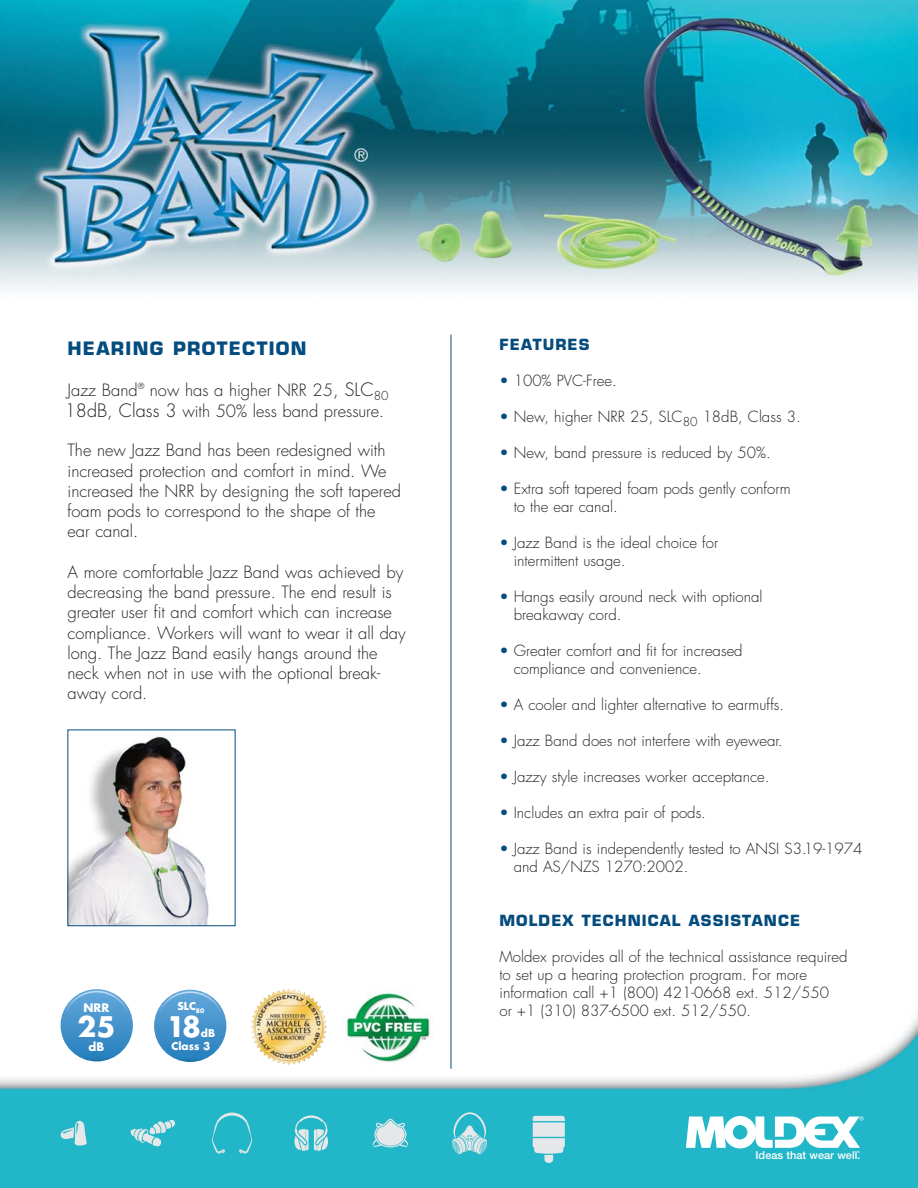
<style>
.page{position:relative;width:918px;height:1188px;background:#fff}
.page>*{position:absolute;margin:0;border:0;box-sizing:border-box;transform-origin:0 0}
.t1{font:700 27.6px "Futura";color:#fff}
.t2{font:700 18px "Eurostile";letter-spacing:.07em;color:#044c7e}
.t3{font:300 16.5px/20.2px "Futura";color:#231f20}
.t4{font:300 15px/18px "Futura";color:#231f20}
.t5{font:700 15px "Eurostile";letter-spacing:.07em;color:#044c7e}
.t6{font:700 11.55px "Futura";color:#fff}
.t7{font:500 10.95px "Helvetica Neue";color:#fff}
.t8{font:700 10.5px/12.6px "Futura";color:#fff}
.t9{font:500 3px "Helvetica Neue";color:#fff}
.s1{font-size:18px}
.s2{color:#044c7e}
</style>
<div class="page">
<img style="left:0;top:0;width:918px;height:1188px">
<img style="left:70px;top:732px;width:164px;height:192px">
<hr style="left:451px;top:335px;width:1px;height:734px;background:#044c7e">
<img style="left:250px;top:988px;width:77px;height:77px">
<svg style="left:61px;top:989px;width:72px;height:72px"></svg>
<svg style="left:154px;top:990px;width:72px;height:72px"></svg>
<svg style="left:686px;top:1116px;width:178px;height:32px"></svg>
<svg style="left:61px;top:1121px;width:26px;height:25px"></svg>
<svg style="left:130px;top:1120px;width:45px;height:26px"></svg>
<svg style="left:212px;top:1113px;width:40px;height:42px;background:#37bccb"></svg>
<svg style="left:294px;top:1115px;width:35px;height:36px"></svg>
<svg style="left:372px;top:1118px;width:37px;height:30px"></svg>
<svg style="left:452px;top:1112px;width:36px;height:43px;background:#6bc8d3"></svg>
<svg style="left:533px;top:1116px;width:32px;height:47px;background:#b6dbe0"></svg>
<img style="left:343px;top:988px;width:90px;height:77px">
<p class="t2" style="left:68px;top:342px;width:240px">HEARING PROTECTION</p>
<p class="t3" style="left:65px;top:380px;width:325px;line-height:21.8px">Jazz Band<sup>®</sup> now has a higher NRR 25<span class="s1">, SLC</span><sub>80<br></sub><span class="s1">18dB, Class 3</span> with 50% less band pressure.</p>
<p class="t3" style="left:68px;top:442px;width:335px">The new Jazz Band has been redesigned with increased protection and comfort in mind. We increased the NRR by designing the soft tapered foam pods to correspond to the shape of the ear canal.</p>
<p class="t3" style="left:68px;top:563px;width:340px">A more comfortable Jazz Band was achieved by decreasing the band pressure. The end result is greater user fit and comfort which can increase compliance. Workers will want to wear it all day long. The Jazz Band easily hangs around the neck when not in use with the optional break&shy;away cord.</p>
<p class="t5" style="left:499px;top:339px;width:92px">FEATURES</p>
<p class="t4" style="left:499px;top:373px;width:119px"><span class="s2">•</span> 100% PVC-Free.</p>
<p class="t4" style="left:499px;top:409px;width:303px"><span class="s2">•</span> New, higher NRR 25, SLC<sub>80</sub> 18dB, Class 3.</p>
<p class="t4" style="left:499px;top:445px;width:273px"><span class="s2">•</span> New, band pressure is reduced by 50%.</p>
<p class="t4" style="left:514px;top:481px;width:278px;text-indent:-14px"><span class="s2">•</span> Extra soft tapered foam pods gently conform to the ear canal.</p>
<p class="t4" style="left:514px;top:535px;width:206px;text-indent:-14px"><span class="s2">•</span> Jazz Band is the ideal choice for intermittent usage.</p>
<p class="t4" style="left:514px;top:589px;width:250px;text-indent:-14px"><span class="s2">•</span> Hangs easily around neck with optional breakaway cord.</p>
<p class="t4" style="left:514px;top:643px;width:230px;text-indent:-14px"><span class="s2">•</span> Greater comfort and fit for increased compliance and convenience.</p>
<p class="t4" style="left:499px;top:697px;width:286px"><span class="s2">•</span> A cooler and lighter alternative to earmuffs.</p>
<p class="t4" style="left:499px;top:733px;width:285px"><span class="s2">•</span> Jazz Band does not interfere with eyewear.</p>
<p class="t4" style="left:499px;top:769px;width:271px"><span class="s2">•</span> Jazzy style increases worker acceptance.</p>
<p class="t4" style="left:499px;top:805px;width:208px"><span class="s2">•</span> Includes an extra pair of pods.</p>
<p class="t4" style="left:514px;top:841px;width:350px;text-indent:-14px"><span class="s2">•</span> Jazz Band is independently tested to ANSI S3.19-1974 and AS/NZS 1270:2002.</p>
<p class="t5" style="left:499px;top:915px;width:302px">MOLDEX TECHNICAL ASSISTANCE</p>
<p class="t4" style="left:499px;top:949px;width:350px">Moldex provides all of the technical assistance required to set up a hearing protection program. For more information call +1 (800) 421-0668 ext. 512/550</p>
<p class="t8" style="left:177px;top:1001px;width:29px">SLC<sub>80</sub></p>
<h1 class="t1" style="left:166px;top:1014px;width:36px">18</h1>
<p class="t6" style="left:83px;top:1002px;width:27px">NRR</p>
<p class="t4" style="left:499px;top:1003px;width:253px">or +1 (310) 837-6500 ext. 512/550.</p>
<h1 class="t1" style="left:77px;top:1014px;width:39px">25</h1>
<p class="t6" style="left:89px;top:1041px;width:17px">dB</p>
<p class="t8" style="left:171px;top:1028px;width:45px;text-indent:30px">dB<br>Class 3</p>
<p class="t7" style="left:756px;top:1151px;width:106px">Ideas that wear well.</p>
<p class="t9" style="left:858px;top:1151px;width:4px">®</p>
</div>
